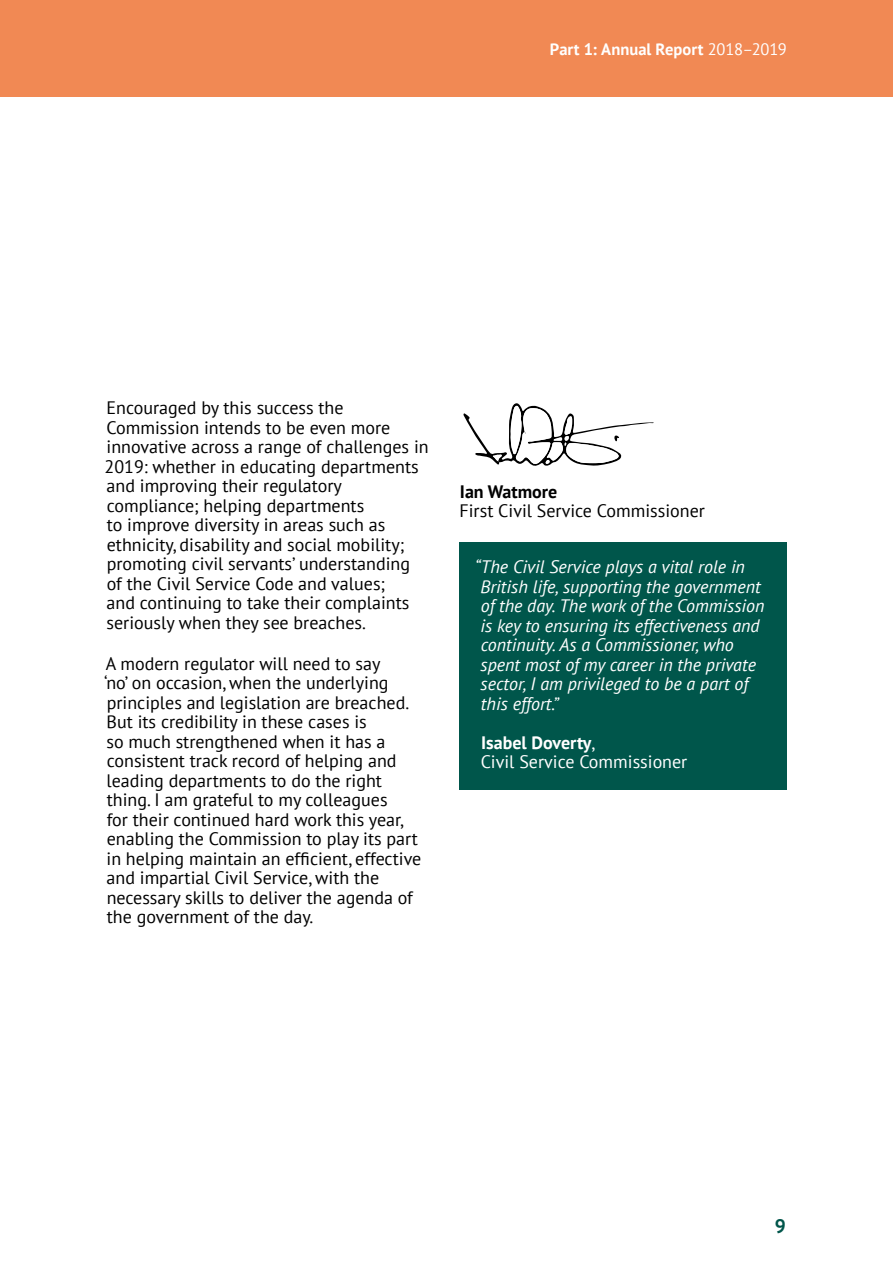
<style>
.page{position:relative;width:893px;height:1263px;background:#fff}
.page>*{position:absolute;margin:0;border:0;box-sizing:border-box;transform-origin:0 0}
.t1{font:700 19.5px "PT Sans";color:#00564b}
.Body_text_12_13{font:18px/19.5px "PT Sans";color:#000}
.quote_style_box{font:italic 18px/19.5px "PT Sans";color:#fff}
.Quote_signatory{font:18px/19.5px "PT Sans";color:#fff}
.t2{font:700 16.5px "PT Sans";color:#fff}
.s1{font-weight:400}
.s2{font-weight:700}
</style>
<div class="page">
<div style="left:0;top:0;width:893px;height:97px;background:#f18954"></div>
<div style="left:459px;top:542px;width:328px;height:189px;background:#00564b"></div>
<div style="left:459px;top:718px;width:328px;height:71px;background:#00564b"></div>
<svg style="left:463px;top:403px;width:191px;height:63px"></svg>
<p class="t2" style="left:550px;top:38px;width:238px">Part 1: Annual Report <span class="s1">2018–2019</span></p>
<p class="Body_text_12_13" style="left:105px;top:398px;width:326px">Encouraged by this success the Commission intends to be even more innovative across a range of challenges in 2019: whether in educating departments and improving their regulatory compliance; helping departments<br>to improve diversity in areas such as ethnicity, disability and social mobility; promoting civil servants’ understanding<br>of the Civil Service Code and values;<br>and continuing to take their complaints seriously when they see breaches.</p>
<p class="Body_text_12_13" style="left:104px;top:653px;width:319px">A modern regulator will need to say<br>‘no’ on occasion, when the underlying principles and legislation are breached.<br>But its credibility in these cases is<br>so much strengthened when it has a consistent track record of helping and leading departments to do the right thing. I am grateful to my colleagues<br>for their continued hard work this year, enabling the Commission to play its part in helping maintain an efficient, effective and impartial Civil Service, with the necessary skills to deliver the agenda of the government of the day.</p>
<p class="Body_text_12_13" style="left:459px;top:481px;width:247px"><span class="s2">Ian Watmore<br></span>First Civil Service Commissioner</p>
<p class="quote_style_box" style="left:475px;top:556px;width:291px">“The Civil Service plays a vital role in British life, supporting the government of the day. The work of the Commission is key to ensuring its effectiveness and continuity. As a Commissioner, who spent most of my career in the private sector, I am privileged to be a part of this effort.”</p>
<p class="Quote_signatory" style="left:481px;top:732px;width:208px"><span class="s2">Isabel Doverty</span>,<br>Civil Service Commissioner</p>
<p class="t1" style="left:775px;top:1213px;width:13px">9</p>
</div>
